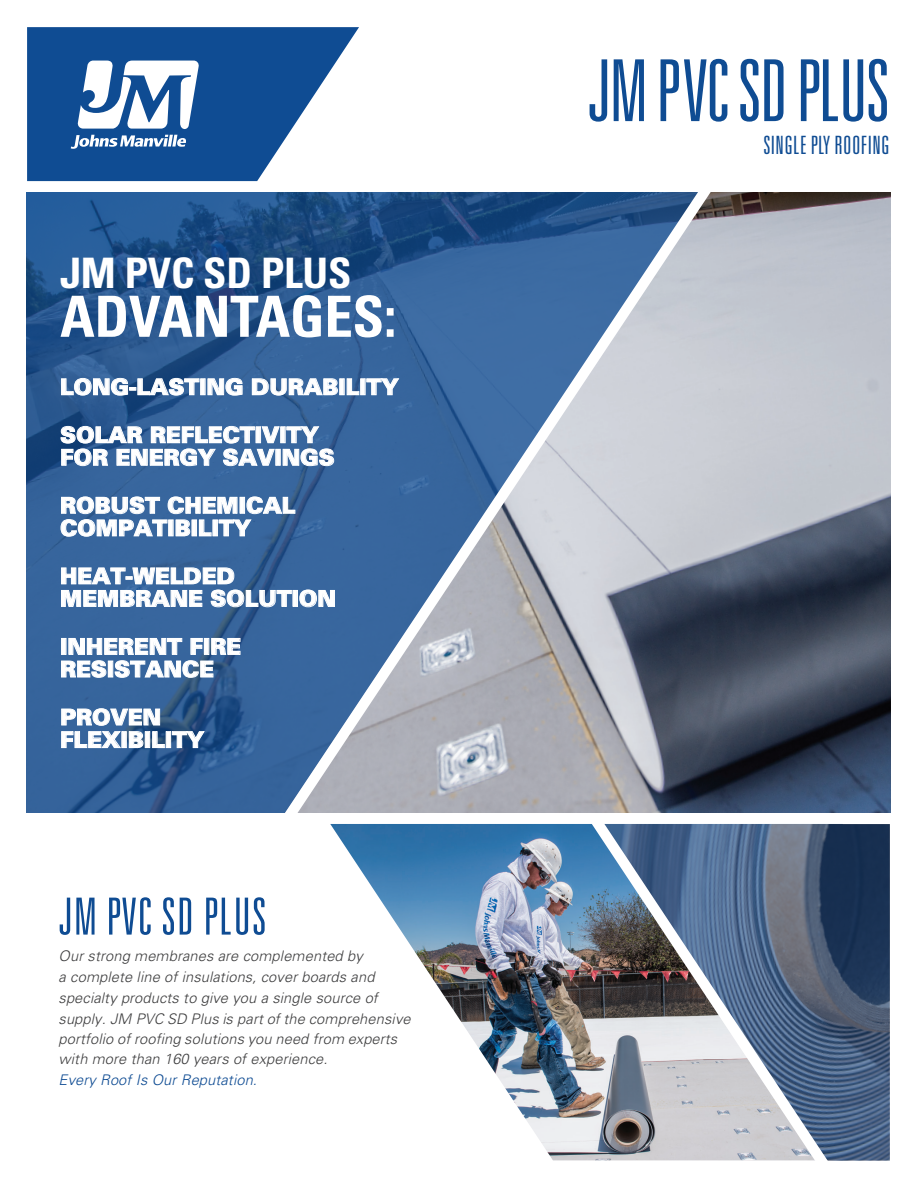
<style>
.page{position:relative;width:918px;height:1188px;background:#fff}
.page>*{position:absolute;margin:0;border:0;box-sizing:border-box;transform-origin:0 0}
.t1{font:300 ultra-condensed 85.5px "Univers";letter-spacing:-.02em;color:#0f4c93}
.t2{font:700 condensed 56.85px "Univers";letter-spacing:-.005em;color:#fff}
.t3{font:300 ultra-condensed 51.15px "Univers";letter-spacing:.025em;color:#0f4c93}
.t4{font:700 condensed 42px "Univers";letter-spacing:-.005em;color:#fff}
.t5{font:300 ultra-condensed 25.2px "Univers";letter-spacing:.015em;color:#0f4c93}
.t6{font:900 22.2px/48px "Univers";color:#fff}
.t7{font:italic 300 14.7px/20.7px "Univers";letter-spacing:.01em;color:#3e3e3f}
.t8{font:italic 300 14.7px "Univers";letter-spacing:.01em;color:#0f4c93}
</style>
<div class="page">
<svg style="left:27px;top:27px;width:332px;height:154px;fill:#0f4c93"></svg>
<svg style="left:65px;top:53px;width:134px;height:96px"></svg>
<img style="left:330px;top:824px;width:231px;height:336px">
<svg style="left:842px;top:824px;width:48px;height:337px;background:#314868"></svg>
<img style="left:561px;top:824px;width:281px;height:337px">
<img style="left:746px;top:193px;width:144px;height:620px">
<svg style="left:27px;top:193px;width:243px;height:620px;background:#2c5b93"></svg>
<svg style="left:270px;top:193px;width:476px;height:620px;background:#748ba8"></svg>
<svg style="left:61px;top:378px;width:138px;height:17px;background:#6081a9"></svg>
<svg style="left:208px;top:378px;width:34px;height:17px"></svg>
<svg style="left:252px;top:378px;width:86px;height:17px"></svg>
<svg style="left:347px;top:378px;width:12px;height:17px"></svg>
<svg style="left:366px;top:378px;width:33px;height:17px"></svg>
<svg style="left:61px;top:426px;width:81px;height:17px"></svg>
<svg style="left:151px;top:426px;width:104px;height:17px;background:#7192b9"></svg>
<div style="left:256px;top:427px;width:5px;height:16px;border:1px solid #fff"></div>
<svg style="left:262px;top:426px;width:18px;height:17px"></svg>
<svg style="left:287px;top:426px;width:32px;height:17px"></svg>
<svg style="left:61px;top:449px;width:47px;height:17px"></svg>
<svg style="left:117px;top:449px;width:99px;height:17px;background:#7393ba"></svg>
<svg style="left:223px;top:449px;width:52px;height:17px"></svg>
<svg style="left:283px;top:449px;width:51px;height:17px"></svg>
<svg style="left:61px;top:497px;width:234px;height:40px;background:#6286b1"></svg>
<svg style="left:61px;top:568px;width:231px;height:39px;background:#6285b0"></svg>
<div style="left:293px;top:590px;width:5px;height:17px;border:1px solid #fff"></div>
<svg style="left:300px;top:590px;width:35px;height:17px"></svg>
<svg style="left:61px;top:638px;width:179px;height:40px;background:#6688b0"></svg>
<svg style="left:61px;top:708px;width:104px;height:40px;background:#6485ad"></svg>
<div style="left:166px;top:731px;width:5px;height:17px;border:1px solid #fff"></div>
<svg style="left:172px;top:731px;width:33px;height:17px"></svg>
<h3 class="t4" style="left:60px;top:247px;width:293px">JM PVC SD PLUS</h3>
<h2 class="t2" style="left:60px;top:282px;width:338px">ADVANTAGES:</h2>
<h3 class="t6" style="left:60px;top:363px;width:340px">LONG-LASTING DURABILITY<br>SOLAR REFLECTIVITY</h3>
<h3 class="t6" style="left:60px;top:433px;width:276px">FOR ENERGY SAVINGS<br>ROBUST CHEMICAL</h3>
<h3 class="t6" style="left:60px;top:504px;width:192px">COMPATIBILITY<br>HEAT-WELDED</h3>
<h3 class="t6" style="left:60px;top:574px;width:277px">MEMBRANE SOLUTION<br>INHERENT FIRE</h3>
<h3 class="t6" style="left:60px;top:645px;width:155px">RESISTANCE<br>PROVEN</h3>
<h3 class="t6" style="left:60px;top:716px;width:146px">FLEXIBILITY</h3>
<h3 class="t3" style="left:59px;top:890px;width:209px">JM PVC SD PLUS</h3>
<p class="t7" style="left:59px;top:945px;width:354px">Our strong membranes are complemented by<br>a complete line of insulations, cover boards and specialty products to give you a single source of supply. JM PVC SD Plus is part of the comprehensive portfolio of roofing solutions you need from experts with more than 160 years of experience.</p>
<p class="t8" style="left:59px;top:1071px;width:200px">Every Roof Is Our Reputation.</p>
<h1 class="t1" style="left:588px;top:46px;width:303px">JM PVC SD PLUS</h1>
<h3 class="t5" style="left:764px;top:132px;width:128px">SINGLE PLY ROOFING</h3>
</div>
